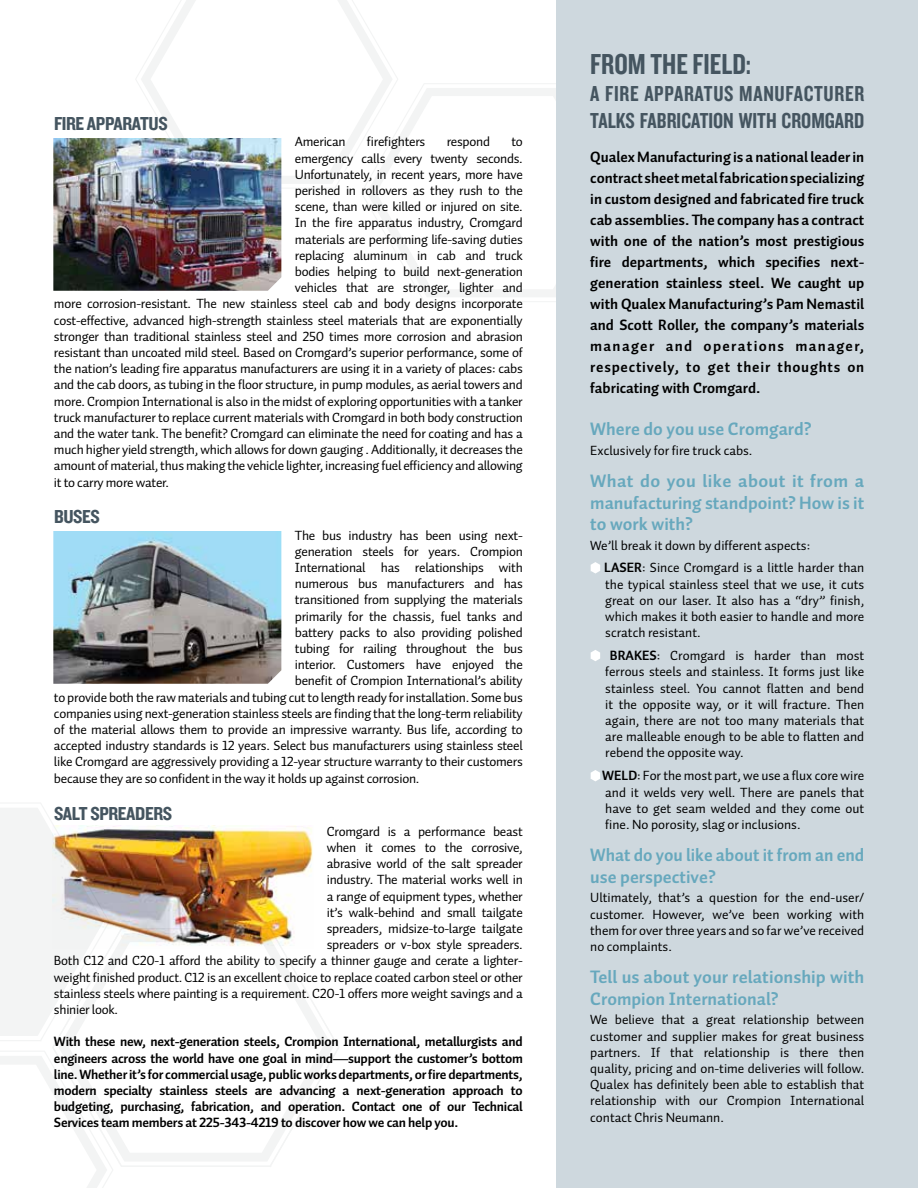
<style>
.page{position:relative;width:918px;height:1188px;background:#fff}
.page>*{position:absolute;margin:0;border:0;box-sizing:border-box;transform-origin:0 0}
.t1{font:30px "Knockout HTF49 Liteweight";color:#455560}
.t2{font:22.5px/27px "Knockout HTF49 Liteweight";color:#455560}
.t3{font:19.5px "Knockout HTF50 Welterweight";letter-spacing:-.02em;color:#455560}
.t4{font:18px/21.6px "Auto 1 Bold LF";color:#67a8bd}
.t5{font:15px/21px "Auto 1 Bold LF";letter-spacing:.025em;color:#000;text-align:justify}
.t6{font:13.5px/16.2px "Auto 1 Regular LF";letter-spacing:-.02em;color:#000;text-align:justify}
.t7{font:13.5px/16.2px "Auto 1 Bold LF";letter-spacing:-.02em;color:#000;text-align:justify}
.t8{font:13.5px/23px "Auto 1 Regular LF";color:#000}
.s1{font-family:"Auto 1 Bold LF"}
</style>
<div class="page">
<svg style="left:0;top:1051px;width:113px;height:137px"></svg>
<div style="left:0;top:803px;width:53px;height:238px;background:#f3f4f4"></div>
<svg style="left:52px;top:948px;width:287px;height:219px"></svg>
<svg style="left:361px;top:83px;width:195px;height:219px"></svg>
<svg style="left:136px;top:0;width:262px;height:189px"></svg>
<div style="left:556px;top:0;width:362px;height:1188px;background:#ced8de"></div>
<svg style="left:590px;top:562px;width:10px;height:12px"></svg>
<svg style="left:590px;top:650px;width:10px;height:11px"></svg>
<svg style="left:590px;top:770px;width:10px;height:11px"></svg>
<img style="left:53px;top:531px;width:228px;height:153px">
<img style="left:52px;top:825px;width:261px;height:123px">
<img style="left:53px;top:138px;width:228px;height:153px">
<h3 class="t3" style="left:54px;top:113px;width:115px">FIRE APPARATUS</h3>
<p class="t6" style="left:295px;top:134px;width:52px">American</p>
<p class="t6" style="left:367px;top:134px;width:60px">firefighters</p>
<p class="t6" style="left:447px;top:134px;width:45px">respond</p>
<p class="t6" style="left:511px;top:134px;width:13px">to</p>
<p class="t6" style="left:295px;top:150px;width:229px">emergency calls every twenty seconds.</p>
<p class="t6" style="left:295px;top:166px;width:229px">Unfortunately, in recent years, more have</p>
<p class="t6" style="left:295px;top:183px;width:229px">perished in rollovers as they rush to the</p>
<p class="t6" style="left:295px;top:199px;width:229px">scene, than were killed or injured on site.</p>
<p class="t6" style="left:295px;top:215px;width:229px">In the fire apparatus industry, Cromgard</p>
<p class="t6" style="left:295px;top:231px;width:229px">materials are performing life-saving duties</p>
<p class="t6" style="left:295px;top:247px;width:229px">replacing aluminum in cab and truck</p>
<p class="t6" style="left:295px;top:264px;width:229px">bodies helping to build next-generation</p>
<p class="t6" style="left:295px;top:280px;width:229px">vehicles that are stronger, lighter and</p>
<p class="t6" style="left:54px;top:296px;width:470px">more corrosion-resistant. The new stainless steel cab and body designs incorporate</p>
<p class="t6" style="left:54px;top:312px;width:470px">cost-effective, advanced high-strength stainless steel materials that are exponentially</p>
<p class="t6" style="left:54px;top:328px;width:470px">stronger than traditional stainless steel and 250 times more corrosion and abrasion</p>
<p class="t6" style="left:54px;top:345px;width:470px">resistant than uncoated mild steel. Based on Cromgard’s superior performance, some of</p>
<p class="t6" style="left:54px;top:361px;width:470px">the nation’s leading fire apparatus manufacturers are using it in a variety of places: cabs</p>
<p class="t6" style="left:54px;top:377px;width:470px">and the cab doors, as tubing in the floor structure, in pump modules, as aerial towers and</p>
<p class="t6" style="left:54px;top:393px;width:470px">more. Crompion International is also in the midst of exploring opportunities with a tanker</p>
<p class="t6" style="left:54px;top:409px;width:470px">truck manufacturer to replace current materials with Cromgard in both body construction</p>
<p class="t6" style="left:54px;top:426px;width:470px">and the water tank. The benefit? Cromgard can eliminate the need for coating and has a</p>
<p class="t6" style="left:54px;top:442px;width:470px">much higher yield strength, which allows for down gauging . Additionally, it decreases the</p>
<p class="t6" style="left:54px;top:458px;width:470px">amount of material, thus making the vehicle lighter, increasing fuel efficiency and allowing</p>
<p class="t6" style="left:54px;top:474px;width:117px">it to carry more water.</p>
<h3 class="t3" style="left:54px;top:507px;width:47px">BUSES</h3>
<p class="t6" style="left:295px;top:527px;width:229px">The bus industry has been using next-</p>
<p class="t6" style="left:295px;top:543px;width:229px">generation steels for years. Crompion</p>
<p class="t6" style="left:295px;top:560px;width:229px">International has relationships with</p>
<p class="t6" style="left:295px;top:576px;width:229px">numerous bus manufacturers and has</p>
<p class="t6" style="left:295px;top:592px;width:229px">transitioned from supplying the materials</p>
<p class="t6" style="left:295px;top:608px;width:229px">primarily for the chassis, fuel tanks and</p>
<p class="t6" style="left:295px;top:624px;width:229px">battery packs to also providing polished</p>
<p class="t6" style="left:295px;top:641px;width:229px">tubing for railing throughout the bus</p>
<p class="t6" style="left:295px;top:657px;width:229px">interior. Customers have enjoyed the</p>
<p class="t6" style="left:295px;top:673px;width:229px">benefit of Crompion International’s ability</p>
<p class="t6" style="left:54px;top:689px;width:470px">to provide both the raw materials and tubing cut to length ready for installation. Some bus</p>
<p class="t6" style="left:54px;top:705px;width:470px">companies using next-generation stainless steels are finding that the long-term reliability</p>
<p class="t6" style="left:54px;top:722px;width:470px">of the material allows them to provide an impressive warranty. Bus life, according to</p>
<p class="t6" style="left:54px;top:738px;width:470px">accepted industry standards is 12 years. Select bus manufacturers using stainless steel</p>
<p class="t6" style="left:54px;top:754px;width:470px">like Cromgard are aggressively providing a 12-year structure warranty to their customers</p>
<p class="t6" style="left:54px;top:770px;width:367px">because they are so confident in the way it holds up against corrosion.</p>
<h3 class="t3" style="left:54px;top:803px;width:120px">SALT SPREADERS</h3>
<p class="t6" style="left:327px;top:823px;width:198px">Cromgard is a performance beast</p>
<p class="t6" style="left:327px;top:840px;width:198px">when it comes to the corrosive,</p>
<p class="t6" style="left:327px;top:856px;width:198px">abrasive world of the salt spreader</p>
<p class="t6" style="left:327px;top:872px;width:198px">industry. The material works well in</p>
<p class="t6" style="left:327px;top:888px;width:198px">a range of equipment types, whether</p>
<p class="t6" style="left:327px;top:904px;width:198px">it’s walk-behind and small tailgate</p>
<p class="t6" style="left:327px;top:921px;width:198px">spreaders, midsize-to-large tailgate</p>
<p class="t6" style="left:327px;top:937px;width:198px">spreaders or v-box style spreaders.</p>
<p class="t6" style="left:54px;top:953px;width:470px">Both C12 and C20-1 afford the ability to specify a thinner gauge and cerate a lighter-</p>
<p class="t6" style="left:54px;top:969px;width:470px">weight finished product. C12 is an excellent choice to replace coated carbon steel or other</p>
<p class="t6" style="left:54px;top:985px;width:470px">stainless steels where painting is a requirement. C20-1 offers more weight savings and a</p>
<p class="t6" style="left:54px;top:1002px;width:66px">shinier look.</p>
<p class="t7" style="left:54px;top:1034px;width:470px">With these new, next-generation steels, Crompion International, metallurgists and engineers across the world have one goal in mind—support the customer’s bottom line. Whether it’s for commercial usage, public works departments, or fire departments, modern specialty stainless steels are advancing a next-generation approach to budgeting, purchasing, fabrication, and operation. Contact one of our Technical Services team members at 225-343-4219 to discover how we can help you.</p>
<h1 class="t1" style="left:590px;top:48px;width:162px">FROM THE FIELD:</h1>
<h2 class="t2" style="left:590px;top:80px;width:276px">A FIRE APPARATUS MANUFACTURER<br>TALKS FABRICATION WITH CROMGARD</h2>
<p class="t5" style="left:590px;top:147px;width:276px">Qualex Manufacturing is a national leader in contract sheet metal fabrication specializing in custom designed and fabricated fire truck cab assemblies. The company has a contract with one of the nation’s most prestigious fire departments, which specifies next&shy;generation stainless steel. We caught up with Qualex Manufacturing’s Pam Nemastil and Scott Roller, the company’s materials manager and operations manager, respectively, to get their thoughts on fabricating with Cromgard.</p>
<h3 class="t4" style="left:590px;top:419px;width:223px">Where do you use Cromgard?</h3>
<p class="t8" style="left:590px;top:439px;width:164px">Exclusively for fire truck cabs.</p>
<h3 class="t4" style="left:590px;top:470px;width:276px;text-align:justify">What do you like about it from a manufacturing standpoint? How is it to work with?</h3>
<p class="t8" style="left:604px;top:534px;width:262px;text-indent:-14px">We’ll break it down by different aspects:<br><span class="s1">LASER</span>: Since Cromgard is a little harder than</p>
<p class="t6" style="left:605px;top:576px;width:261px">the typical stainless steel that we use, it cuts great on our laser. It also has a “dry” finish, which makes it both easier to handle and more scratch resistant.</p>
<p class="t6" style="left:605px;top:648px;width:261px;text-indent:5px"><span class="s1">BRAKES</span>: Cromgard is harder than most ferrous steels and stainless. It forms just like stainless steel. You cannot flatten and bend it the opposite way, or it will fracture. Then again, there are not too many materials that are malleable enough to be able to flatten and rebend the opposite way.</p>
<p class="t6" style="left:602px;top:768px;width:264px"><span class="s1">WELD</span>: For the most part, we use a flux core wire and it welds very well. There are panels that have to get seam welded and they come out fine. No porosity, slag or inclusions.</p>
<h3 class="t4" style="left:590px;top:845px;width:276px">What do you like about it from an end use perspective?</h3>
<p class="t6" style="left:590px;top:890px;width:276px">Ultimately, that’s a question for the end-user/ customer. However, we’ve been working with them for over three years and so far we’ve received no complaints.</p>
<h3 class="t4" style="left:590px;top:967px;width:276px">Tell us about your relationship with<br>Crompion International?</h3>
<p class="t6" style="left:590px;top:1012px;width:276px">We believe that a great relationship between customer and supplier makes for great business partners. If that relationship is there then quality, pricing and on-time deliveries will follow.<br>Qualex has definitely been able to establish that relationship with our Crompion International contact Chris Neumann.</p>
</div>
